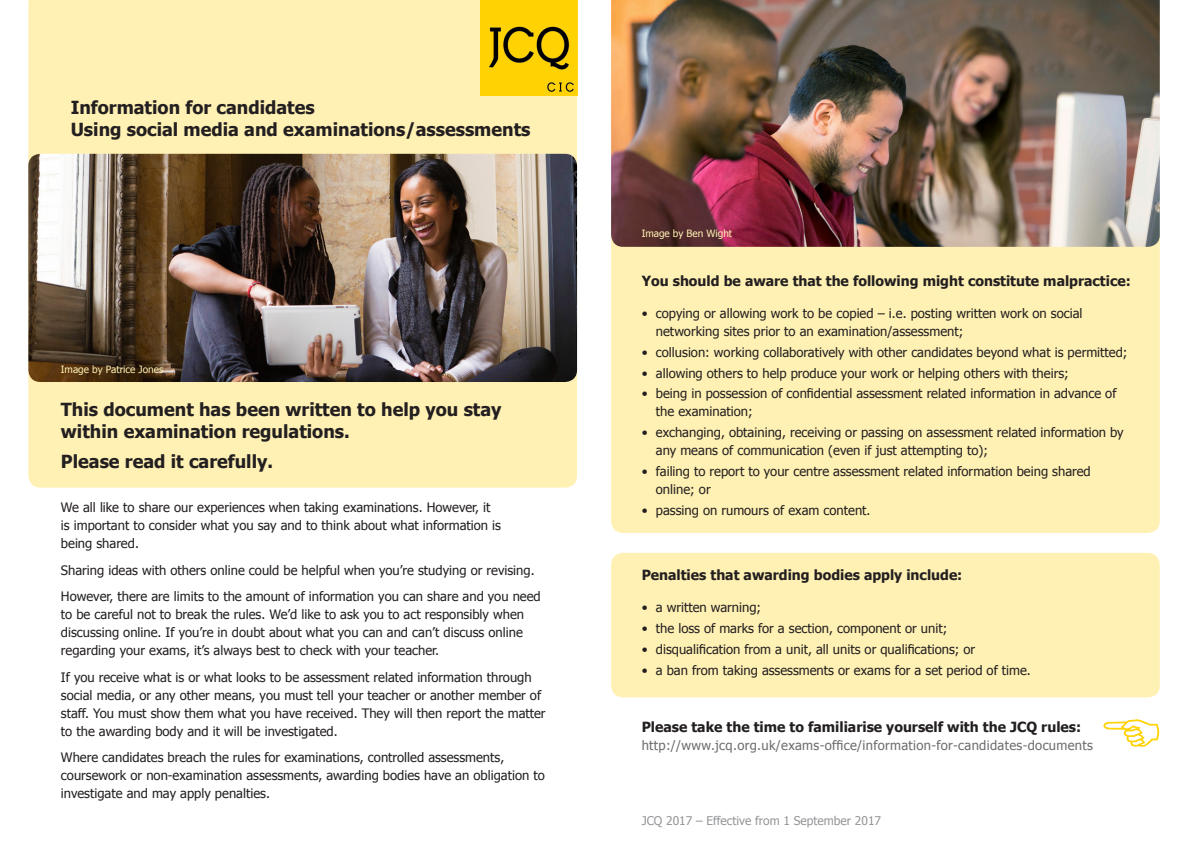
<style>
.page{position:relative;width:1191px;height:842px;background:#fff}
.page>*{position:absolute;margin:0;border:0;box-sizing:border-box;transform-origin:0 0}
.t1{font:700 18px/22px "Tahoma";color:#231f20}
.t2{font:700 14px "Tahoma";color:#231f20}
.t3{font:13px/18px "Tahoma";color:#231f20}
.t4{font:13px "Tahoma";letter-spacing:.025em;color:#6c6d70}
.t5{font:12px "Tahoma";color:#939598}
.t6{font:10px "Tahoma";color:#fff1b4}
</style>
<div class="page">
<div style="left:611px;top:220px;width:548px;height:313px;background:#fff1b4;border-radius:12px"></div>
<img style="left:611px;top:0;width:548px;height:247px">
<div style="left:611px;top:553px;width:548px;height:144px;background:#fff1b4;border-radius:12px"></div>
<div style="left:28px;top:0;width:549px;height:488px;background:#fff1b4"></div>
<img style="left:480px;top:1px;width:97px;height:94px">
<img style="left:28px;top:154px;width:549px;height:228px">
<h1 class="t1" style="left:71px;top:95px;width:461px">Information for candidates<br>Using social media and examinations/assessments</h1>
<p class="t6" style="left:61px;top:362px;width:104px">Image by Patrice Jones</p>
<h1 class="t1" style="left:61px;top:397px;width:442px">This document has been written to help you stay within examination regulations.</h1>
<h1 class="t1" style="left:61px;top:449px;width:214px">Please read it carefully.</h1>
<p class="t3" style="left:61px;top:498px;width:441px">We all like to share our experiences when taking examinations. However, it is important to consider what you say and to think about what information is being shared.</p>
<p class="t3" style="left:61px;top:556px;width:481px;line-height:26.5px">Sharing ideas with others online could be helpful when you’re studying or revising.<br>However, there are limits to the amount of information you can share and you need</p>
<p class="t3" style="left:61px;top:605px;width:464px;text-align:justify">to be careful not to break the rules. We’d like to ask you to act responsibly when discussing online. If you’re in doubt about what you can and can’t discuss online regarding your exams, it’s always best to check with your teacher.</p>
<p class="t3" style="left:61px;top:667px;width:486px">If you receive what is or what looks to be assessment related information through social media, or any other means, you must tell your teacher or another member of staff. You must show them what you have received. They will then report the matter to the awarding body and it will be investigated.</p>
<p class="t3" style="left:61px;top:748px;width:485px">Where candidates breach the rules for examinations, controlled assessments, coursework or non-examination assessments, awarding bodies have an obligation to investigate and may apply penalties.</p>
<p class="t6" style="left:641px;top:227px;width:92px">Image by Ben Wight</p>
<p class="t2" style="left:641px;top:271px;width:490px">You should be aware that the following might constitute malpractice:</p>
<p class="t3" style="left:656px;top:304px;width:428px;text-indent:-14px">• copying or allowing work to be copied – i.e. posting written work on social networking sites prior to an examination/assessment;</p>
<p class="t3" style="left:641px;top:342px;width:487px">• collusion: working collaboratively with other candidates beyond what is permitted;</p>
<p class="t3" style="left:641px;top:363px;width:428px">• allowing others to help produce your work or helping others with theirs;</p>
<p class="t3" style="left:656px;top:384px;width:462px;text-indent:-14px">• being in possession of confidential assessment related information in advance of the examination;</p>
<p class="t3" style="left:656px;top:423px;width:469px;text-indent:-14px">• exchanging, obtaining, receiving or passing on assessment related information by any means of communication (even if just attempting to);</p>
<p class="t3" style="left:656px;top:462px;width:436px;text-indent:-14px">• failing to report to your centre assessment related information being shared online; or</p>
<p class="t3" style="left:641px;top:501px;width:230px">• passing on rumours of exam content.</p>
<p class="t2" style="left:641px;top:565px;width:322px">Penalties that awarding bodies apply include:</p>
<p class="t3" style="left:641px;top:598px;width:121px">• a written warning;</p>
<p class="t3" style="left:641px;top:619px;width:307px">• the loss of marks for a section, component or unit;</p>
<p class="t3" style="left:641px;top:639px;width:335px">• disqualification from a unit, all units or qualifications; or</p>
<p class="t3" style="left:641px;top:660px;width:391px">• a ban from taking assessments or exams for a set period of time.</p>
<p class="t2" style="left:641px;top:717px;width:441px">Please take the time to familiarise yourself with the JCQ rules:</p>
<p class="t4" style="left:641px;top:736px;width:453px">http://www.jcq.org.uk/exams-office/information-for-candidates-documents</p>
<p class="t5" style="left:641px;top:813px;width:241px">JCQ 2017 – Effective from 1 September 2017</p>
</div>
